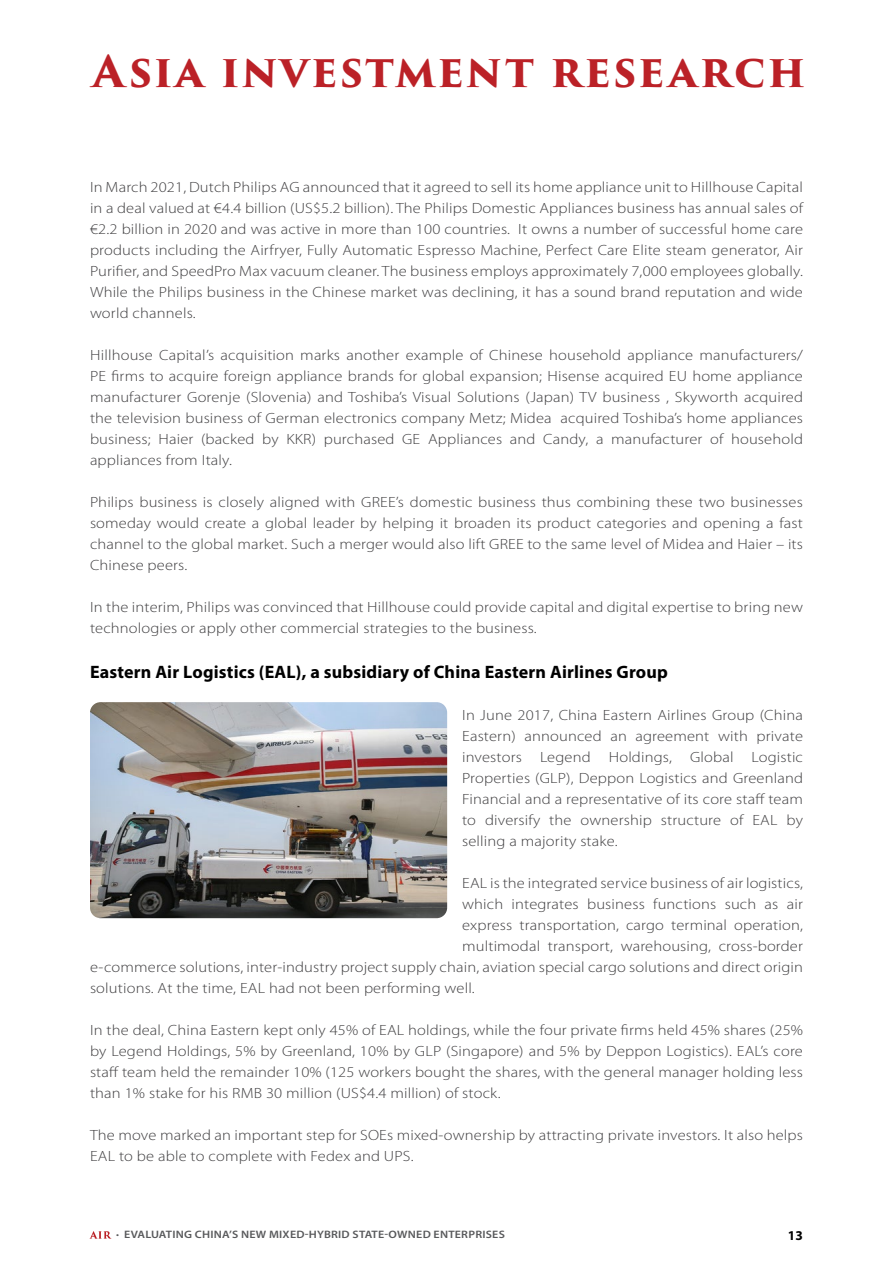
<style>
.page{position:relative;width:893px;height:1263px;background:#fff}
.page>*{position:absolute;margin:0;border:0;box-sizing:border-box;transform-origin:0 0}
.t1{font:700 42.75px "Trajan Pro 3";letter-spacing:.045em;color:#bb2127}
.t2{font:700 18px "Myriad Pro";letter-spacing:.01em;color:#000}
.t3{font:300 14.85px/21px "Myriad Pro";letter-spacing:.01em;color:#414042;text-align:justify;scale:1.11 1}
.t4{font:700 13.5px "Myriad Pro";color:#000}
.t5{font:600 10.8px "Myriad Pro";letter-spacing:.02em;color:#58595b;scale:1.11 1}
.s1{font-weight:300}
</style>
<div class="page">
<svg style="left:90px;top:1231px;width:21px;height:7px"></svg>
<img style="left:90px;top:702px;width:357px;height:216px">
<h1 class="t1" style="left:92px;top:40px;width:715px">Asia investment research</h1>
<p class="t3" style="left:90px;top:177px;width:644px">In March 2021, Dutch Philips AG announced that it agreed to sell its home appliance unit to Hillhouse Capital in a deal valued at €4.4 billion (US$5.2 billion). The Philips Domestic Appliances business has annual sales of €2.2 billion in 2020 and was active in more than 100 countries. It owns a number of successful home care products including the Airfryer, Fully Automatic Espresso Machine, Perfect Care Elite steam generator, Air Purifier, and SpeedPro Max vacuum cleaner. The business employs approximately 7,000 employees globally.<br>While the Philips business in the Chinese market was declining, it has a sound brand reputation and wide world channels.</p>
<p class="t3" style="left:90px;top:345px;width:644px">Hillhouse Capital’s acquisition marks another example of Chinese household appliance manufacturers/ PE firms to acquire foreign appliance brands for global expansion; Hisense acquired EU home appliance manufacturer Gorenje (Slovenia) and Toshiba’s Visual Solutions (Japan) TV business , Skyworth acquired the television business of German electronics company Metz; Midea acquired Toshiba’s home appliances business; Haier (backed by KKR) purchased GE Appliances and Candy, a manufacturer of household appliances from Italy.</p>
<p class="t3" style="left:90px;top:492px;width:644px">Philips business is closely aligned with GREE’s domestic business thus combining these two businesses someday would create a global leader by helping it broaden its product categories and opening a fast channel to the global market. Such a merger would also lift GREE to the same level of Midea and Haier – its Chinese peers.</p>
<p class="t3" style="left:90px;top:597px;width:644px">In the interim, Philips was convinced that Hillhouse could provide capital and digital expertise to bring new technologies or apply other commercial strategies to the business.</p>
<p class="t2" style="left:90px;top:661px;width:579px">Eastern Air Logistics (EAL), a subsidiary of China Eastern Airlines Group</p>
<p class="t3" style="left:462px;top:705px;width:309px">In June 2017, China Eastern Airlines Group (China Eastern) announced an agreement with private investors Legend Holdings, Global Logistic Properties (GLP), Deppon Logistics and Greenland Financial and a representative of its core staff team to diversify the ownership structure of EAL by selling a majority stake.</p>
<p class="t3" style="left:462px;top:873px;width:309px">EAL is the integrated service business of air logistics,</p>
<p class="t3" style="left:462px;top:894px;width:308px">which integrates business functions such as air</p>
<p class="t3" style="left:462px;top:915px;width:309px">express transportation, cargo terminal operation,</p>
<p class="t3" style="left:462px;top:936px;width:309px">multimodal transport, warehousing, cross-border</p>
<p class="t3" style="left:90px;top:957px;width:644px">e-commerce solutions, inter-industry project supply chain, aviation special cargo solutions and direct origin</p>
<p class="t3" style="left:90px;top:978px;width:348px">solutions. At the time, EAL had not been performing well.</p>
<p class="t3" style="left:90px;top:1020px;width:644px">In the deal, China Eastern kept only 45% of EAL holdings, while the four private firms held 45% shares (25% by Legend Holdings, 5% by Greenland, 10% by GLP (Singapore) and 5% by Deppon Logistics). EAL’s core staff team held the remainder 10% (125 workers bought the shares, with the general manager holding less than 1% stake for his RMB 30 million (US$4.4 million) of stock.</p>
<p class="t3" style="left:90px;top:1125px;width:644px">The move marked an important step for SOEs mixed-ownership by attracting private investors. It also helps<br>EAL to be able to complete with Fedex and UPS.</p>
<p class="t5" style="left:116px;top:1228px;width:352px"><span class="s1">•</span> EVALUATING CHINA’S NEW MIXED-HYBRID STATE-OWNED ENTERPRISES</p>
<p class="t4" style="left:788px;top:1227px;width:16px">13</p>
</div>
